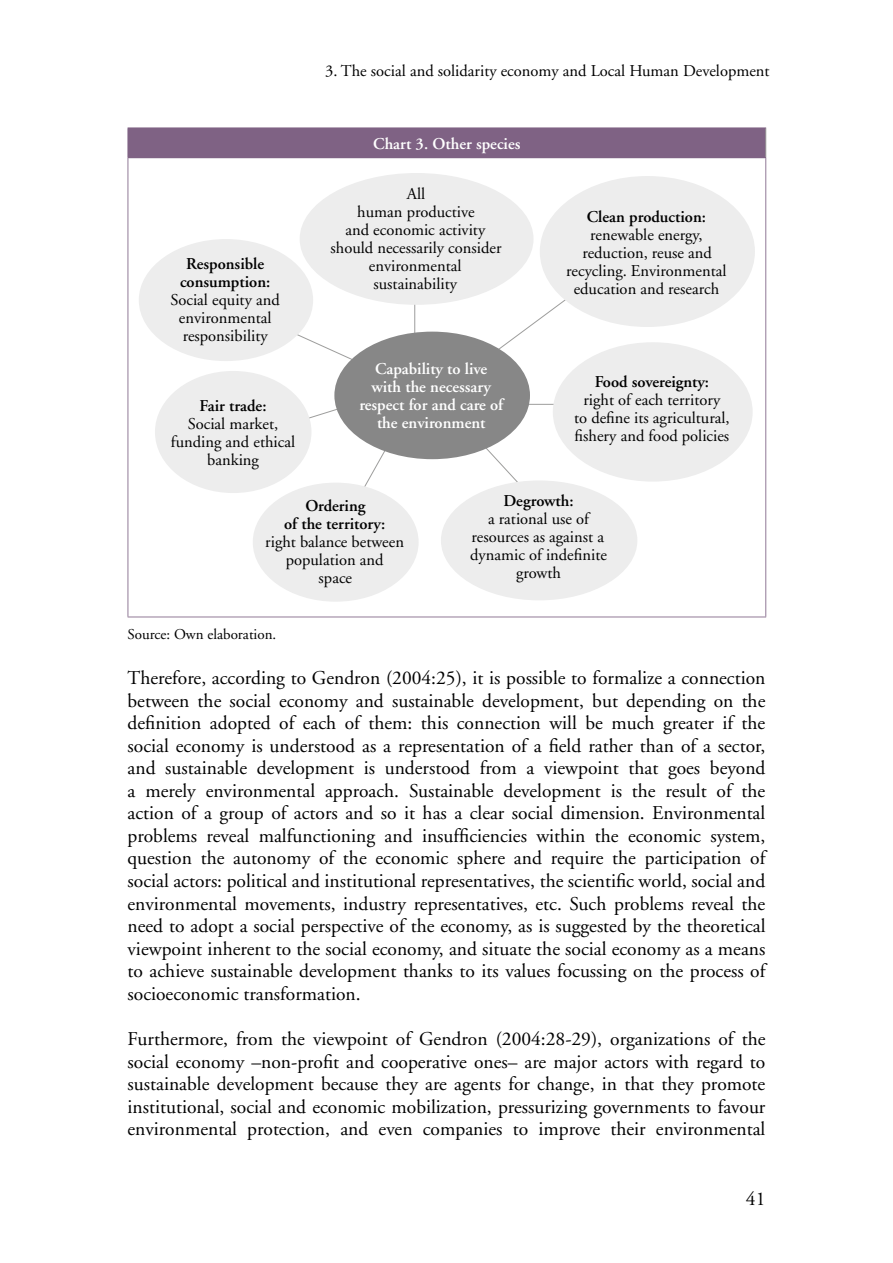
<style>
.page{position:relative;width:893px;height:1263px;background:#fff}
.page>*{position:absolute;margin:0;border:0;box-sizing:border-box;transform-origin:0 0}
.t1{font:19.5px/22.5px "Adobe Garamond";color:#000;text-align:justify}
.t2{font:16.5px/18px "Adobe Garamond";color:#000;text-align:center}
.t3{font:600 16.5px/18px "Adobe Garamond";color:#000;text-align:center}
.t4{font:600 16.5px/18px "Adobe Garamond";color:#fff;text-align:center}
.t5{font:15px "Adobe Garamond";color:#000}
</style>
<div class="page">
<div style="left:128px;top:128px;width:638px;height:30px;background:#7f6284"></div>
<svg style="left:765px;top:128px;width:1px;height:29px"></svg>
<hr style="left:128px;top:158px;width:1px;height:459px;background:#917996">
<hr style="left:765px;top:158px;width:1px;height:459px;background:#917996">
<hr style="left:128px;top:617px;width:638px;height:1px;background:#917996">
<svg style="left:293px;top:319px;width:75px;height:47px"></svg>
<hr style="left:414px;top:278px;width:1px;height:76px;background:#9d9d9c">
<svg style="left:481px;top:285px;width:85px;height:77px"></svg>
<hr style="left:501px;top:404px;width:94px;height:1px;background:#9d9d9c">
<svg style="left:460px;top:420px;width:63px;height:62px"></svg>
<svg style="left:270px;top:402px;width:133px;height:101px"></svg>
<div style="left:139px;top:239px;width:174px;height:122px;background:#ededed;border-radius:50%"></div>
<div style="left:155px;top:371px;width:156px;height:122px;background:#ededed;border-radius:50%"></div>
<div style="left:253px;top:483px;width:166px;height:119px;background:#ededed;border-radius:50%"></div>
<div style="left:441px;top:480px;width:196px;height:120px;background:#ededed;border-radius:50%"></div>
<div style="left:553px;top:342px;width:200px;height:140px;background:#ededed;border-radius:50%"></div>
<div style="left:540px;top:176px;width:215px;height:151px;background:#ededed;border-radius:50%"></div>
<div style="left:300px;top:173px;width:233px;height:132px;background:#ededed;border-radius:50%"></div>
<div style="left:334px;top:332px;width:196px;height:127px;background:#878787;border-radius:50%"></div>
<p class="t2" style="left:325px;top:62px;width:446px">3. The social and solidarity economy and Local Human Development</p>
<p class="t3" style="left:180px;top:255px;width:92px">Responsible consumption:</p>
<p class="t2" style="left:171px;top:291px;width:111px">Social equity and environmental responsibility</p>
<p class="t4" style="left:373px;top:135px;width:149px">Chart 3. Other species</p>
<p class="t2" style="left:331px;top:185px;width:172px">All<br>human productive<br>and economic activity should necessarily consider environmental sustainability</p>
<p class="t3" style="left:587px;top:208px;width:121px">Clean production:</p>
<p class="t2" style="left:566px;top:226px;width:162px">renewable energy, reduction, reuse and recycling. Environmental education and research</p>
<p class="t4" style="left:359px;top:360px;width:145px">Capability to live with the necessary respect for and care of the environment</p>
<p class="t3" style="left:595px;top:373px;width:116px">Food sovereignty:</p>
<p class="t2" style="left:574px;top:391px;width:157px">right of each territory<br>to define its agricultural, fishery and food policies</p>
<p class="t3" style="left:200px;top:397px;width:68px">Fair trade:</p>
<p class="t2" style="left:171px;top:415px;width:126px">Social market, funding and ethical banking</p>
<p class="t3" style="left:284px;top:497px;width:103px">Ordering<br>of the territory:</p>
<p class="t2" style="left:265px;top:533px;width:140px">right balance between population and<br>space</p>
<p class="t3" style="left:503px;top:492px;width:72px">Degrowth:</p>
<p class="t2" style="left:470px;top:510px;width:138px">a rational use of resources as against a dynamic of indefinite growth</p>
<p class="t5" style="left:128px;top:626px;width:150px">Source: Own elaboration.</p>
<p class="t1" style="left:128px;top:667px;width:639px">Therefore, according to Gendron (2004:25), it is possible to formalize a connection between the social economy and sustainable development, but depending on the definition adopted of each of them: this connection will be much greater if the social economy is understood as a representation of a field rather than of a sector, and sustainable development is understood from a viewpoint that goes beyond a merely environmental approach. Sustainable development is the result of the action of a group of actors and so it has a clear social dimension. Environmental problems reveal malfunctioning and insufficiencies within the economic system, question the autonomy of the economic sphere and require the participation of social actors: political and institutional representatives, the scientific world, social and environmental movements, industry representatives, etc. Such problems reveal the need to adopt a social perspective of the economy, as is suggested by the theoretical viewpoint inherent to the social economy, and situate the social economy as a means to achieve sustainable development thanks to its values focussing on the process of socioeconomic transformation.</p>
<p class="t1" style="left:128px;top:1028px;width:639px">Furthermore, from the viewpoint of Gendron (2004:28-29), organizations of the social economy –non-profit and cooperative ones– are major actors with regard to sustainable development because they are agents for change, in that they promote institutional, social and economic mobilization, pressurizing governments to favour environmental protection, and even companies to improve their environmental</p>
<p class="t1" style="left:746px;top:1188px;width:21px">41</p>
</div>
